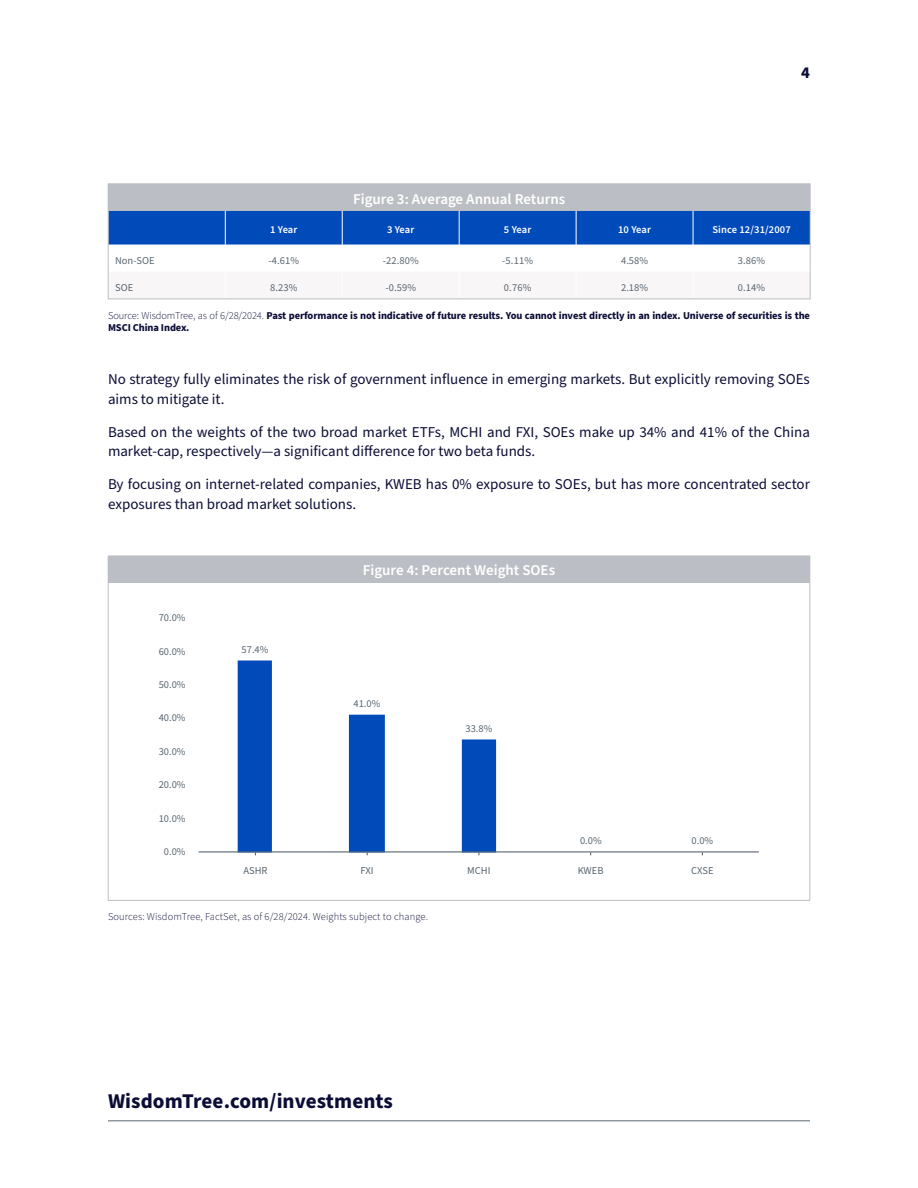
<style>
.page{position:relative;width:918px;height:1188px;background:#fff}
.page>*{position:absolute;margin:0;border:0;box-sizing:border-box;transform-origin:0 0}
.t1{font:700 21px "Source Sans Pro";letter-spacing:.005em;color:#0c0d36}
.t2{font:700 16.5px "Source Sans Pro";color:#0c0d36}
.t3{font:15px/19.5px "Source Sans Pro";color:#0c0d36}
.t4{font:600 15px "Source Sans Pro";color:#fff}
.t5{font:700 10.5px/12px "Source Sans Pro";letter-spacing:-.01em;color:#0c0d36}
.t6{font:10.5px "Source Sans Pro";color:#5a6670}
.t7{font:300 10.5px "Source Sans Pro";letter-spacing:.01em;color:#0c0d36}
.t8{font:600 10.5px "Source Sans Pro";letter-spacing:.01em;color:#fff}
.s1{font-weight:300}
</style>
<div class="page">
<hr style="left:108px;top:1121px;width:702px;height:1px;background:#5a6670">
<svg style="left:238px;top:661px;width:258px;height:190px"></svg>
<div style="left:108px;top:184px;width:702px;height:27px;background:#bbbec4"></div>
<div style="left:110px;top:211px;width:698px;height:34px;background:#004aba"></div>
<div style="left:108px;top:184px;width:702px;height:115px;border:1px solid #bbbec4"></div>
<div style="left:108px;top:556px;width:702px;height:27px;background:#bbbec4"></div>
<hr style="left:199px;top:851px;width:560px;height:1px;background:#5a6670">
<p class="t2" style="left:801px;top:61px;width:10px">4</p>
<p class="t4" style="left:353px;top:189px;width:214px">Figure 3: Average Annual Returns</p>
<p class="t8" style="left:270px;top:223px;width:29px">1 Year</p>
<p class="t8" style="left:387px;top:223px;width:29px">3 Year</p>
<p class="t8" style="left:504px;top:223px;width:29px">5 Year</p>
<p class="t8" style="left:618px;top:223px;width:34px">10 Year</p>
<p class="t8" style="left:712px;top:223px;width:80px">Since 12/31/2007</p>
<p class="t6" style="left:115px;top:253px;width:41px">Non-SOE</p>
<p class="t6" style="left:268px;top:253px;width:32px">-4.61%</p>
<p class="t6" style="left:383px;top:253px;width:38px">-22.80%</p>
<p class="t6" style="left:502px;top:253px;width:32px">-5.11%</p>
<p class="t6" style="left:621px;top:253px;width:28px">4.58%</p>
<p class="t6" style="left:738px;top:253px;width:29px">3.86%</p>
<p class="t6" style="left:115px;top:280px;width:20px">SOE</p>
<p class="t6" style="left:270px;top:280px;width:29px">8.23%</p>
<p class="t6" style="left:385px;top:280px;width:32px">-0.59%</p>
<p class="t6" style="left:504px;top:280px;width:29px">0.76%</p>
<p class="t6" style="left:621px;top:280px;width:28px">2.18%</p>
<p class="t6" style="left:738px;top:280px;width:29px">0.14%</p>
<p class="t5" style="left:108px;top:310px;width:704px"><span class="s1">Source: WisdomTree, as of 6/28/2024.</span> Past performance is not indicative of future results. You cannot invest directly in an index. Universe of securities is the<br>MSCI China Index.</p>
<p class="t3" style="left:108px;top:370px;width:703px">No strategy fully eliminates the risk of government influence in emerging markets. But explicitly removing SOEs aims to mitigate it.</p>
<p class="t3" style="left:108px;top:422px;width:703px">Based on the weights of the two broad market ETFs, MCHI and FXI, SOEs make up 34% and 41% of the China market-cap, respectively—a significant difference for two beta funds.</p>
<p class="t3" style="left:108px;top:475px;width:703px">By focusing on internet-related companies, KWEB has 0% exposure to SOEs, but has more concentrated sector exposures than broad market solutions.</p>
<p class="t6" style="left:159px;top:611px;width:28px">70.0%</p>
<p class="t6" style="left:159px;top:644px;width:28px">60.0%</p>
<p class="t6" style="left:159px;top:678px;width:28px">50.0%</p>
<p class="t6" style="left:159px;top:711px;width:28px">40.0%</p>
<p class="t6" style="left:159px;top:744px;width:28px">30.0%</p>
<p class="t6" style="left:159px;top:778px;width:28px">20.0%</p>
<p class="t6" style="left:159px;top:811px;width:28px">10.0%</p>
<p class="t6" style="left:164px;top:845px;width:23px">0.0%</p>
<p class="t6" style="left:242px;top:643px;width:28px">57.4%</p>
<p class="t4" style="left:363px;top:560px;width:194px">Figure 4: Percent Weight SOEs</p>
<p class="t6" style="left:354px;top:697px;width:28px">41.0%</p>
<p class="t6" style="left:466px;top:722px;width:28px">33.8%</p>
<p class="t6" style="left:580px;top:833px;width:23px">0.0%</p>
<p class="t6" style="left:692px;top:833px;width:23px">0.0%</p>
<p class="t6" style="left:243px;top:863px;width:26px">ASHR</p>
<p class="t6" style="left:361px;top:863px;width:15px">FXI</p>
<p class="t6" style="left:467px;top:863px;width:25px">MCHI</p>
<p class="t6" style="left:578px;top:863px;width:27px">KWEB</p>
<p class="t6" style="left:691px;top:863px;width:24px">CXSE</p>
<p class="t7" style="left:108px;top:910px;width:321px">Sources: WisdomTree, FactSet, as of 6/28/2024. Weights subject to change.</p>
<h1 class="t1" style="left:108px;top:1086px;width:286px">WisdomTree.com/investments</h1>
</div>
